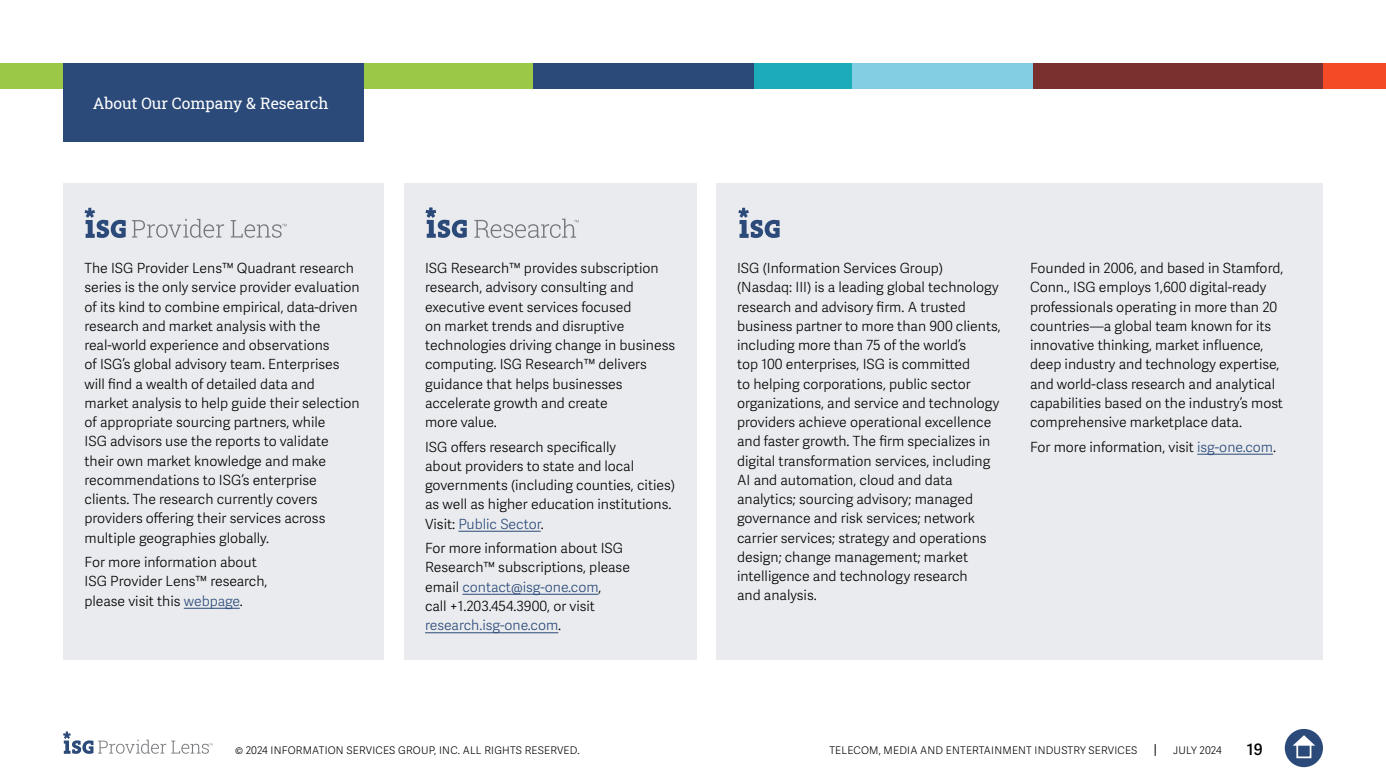
<style>
.page{position:relative;width:1386px;height:780px;background:#fff}
.page>*{position:absolute;margin:0;border:0;box-sizing:border-box;transform-origin:0 0}
.t1{font:15.75px "Roboto Slab ISG P Regular";color:#fff}
.t2{font:600 15.75px "Adelle Sans";color:#000}
.t3{font:300 14px/19.2px "Adelle Sans";color:#000}
.t4{font:300 10.5px "Adelle Sans";letter-spacing:.02em;color:#000}
.s1{color:#2b4a79}
</style>
<div class="page">
<svg style="left:1155px;top:744px;width:1px;height:12px"></svg>
<div style="left:1285px;top:729px;width:38px;height:38px;background:#2b4a79;border-radius:50%"></div>
<svg style="left:1293px;top:735px;width:22px;height:10px"></svg>
<div style="left:1296px;top:743px;width:15px;height:15px;border:2px solid #fff"></div>
<svg style="left:63px;top:731px;width:150px;height:23px"></svg>
<div style="left:0;top:63px;width:533px;height:25px;background:#9bc947"></div>
<div style="left:533px;top:63px;width:223px;height:25px;background:#2b4a79"></div>
<div style="left:850px;top:63px;width:184px;height:25px;background:#84cee3"></div>
<div style="left:1323px;top:63px;width:63px;height:25px;background:#f54a26"></div>
<div style="left:1033px;top:63px;width:290px;height:25px;background:#7a302e"></div>
<div style="left:754px;top:63px;width:98px;height:25px;background:#1cabb9"></div>
<div style="left:63px;top:63px;width:301px;height:79px;background:#2b4a79"></div>
<div style="left:716px;top:184px;width:607px;height:476px;background:#e9ebee"></div>
<hr style="left:1197px;top:453px;width:76px;height:1px;background:#2b4a79">
<svg style="left:738px;top:208px;width:42px;height:30px"></svg>
<div style="left:64px;top:184px;width:320px;height:476px;background:#e9ebee"></div>
<hr style="left:184px;top:607px;width:56px;height:1px;background:#2b4a79">
<svg style="left:132px;top:219px;width:92px;height:19px"></svg>
<svg style="left:231px;top:220px;width:56px;height:18px"></svg>
<svg style="left:85px;top:208px;width:41px;height:30px"></svg>
<div style="left:404px;top:184px;width:292px;height:476px;background:#e9ebee"></div>
<hr style="left:458px;top:530px;width:83px;height:1px;background:#2b4a79">
<hr style="left:462px;top:593px;width:137px;height:1px;background:#2b4a79">
<hr style="left:425px;top:632px;width:133px;height:1px;background:#2b4a79">
<svg style="left:426px;top:208px;width:41px;height:30px"></svg>
<svg style="left:474px;top:219px;width:105px;height:19px"></svg>
<p class="t1" style="left:93px;top:92px;width:237px">About Our Company &amp; Research</p>
<p class="t1" style="left:93px;top:92px;width:159px">Methodology &amp; Team</p>
<p class="t3" style="left:85px;top:259px;width:277px">The ISG Provider Lens™ Quadrant research series is the only service provider evaluation of its kind to combine empirical, data-driven research and market analysis with the real-world experience and observations<br>of ISG’s global advisory team. Enterprises will find a wealth of detailed data and market analysis to help guide their selection of appropriate sourcing partners, while<br>ISG advisors use the reports to validate their own market knowledge and make recommendations to ISG’s enterprise clients. The research currently covers providers offering their services across multiple geographies globally.</p>
<p class="t3" style="left:85px;top:553px;width:185px">For more information about<br>ISG Provider Lens™ research, please visit this <span class="s1">webpage</span>.</p>
<p class="t3" style="left:425px;top:259px;width:252px">ISG Research™ provides subscription research, advisory consulting and executive event services focused<br>on market trends and disruptive technologies driving change in business computing. ISG Research™ delivers guidance that helps businesses accelerate growth and create<br>more value.</p>
<p class="t3" style="left:425px;top:437px;width:251px">ISG offers research specifically<br>about providers to state and local governments (including counties, cities) as well as higher education institutions.<br>Visit: <span class="s1">Public Sector</span>.</p>
<p class="t3" style="left:425px;top:539px;width:206px">For more information about ISG<br>Research™ subscriptions, please email <span class="s1">contact@isg-one.com</span>,<br>call +1.203.454.3900, or visit <span class="s1">research.isg-one.com</span>.</p>
<p class="t3" style="left:737px;top:259px;width:265px">ISG (Information Services Group) (Nasdaq: III) is a leading global technology research and advisory firm. A trusted business partner to more than 900 clients, including more than 75 of the world’s<br>top 100 enterprises, ISG is committed<br>to helping corporations, public sector organizations, and service and technology providers achieve operational excellence and faster growth. The firm specializes in digital transformation services, including AI and automation, cloud and data analytics; sourcing advisory; managed governance and risk services; network carrier services; strategy and operations design; change management; market intelligence and technology research<br>and analysis.</p>
<p class="t3" style="left:1030px;top:259px;width:255px">Founded in 2006, and based in Stamford, Conn., ISG employs 1,600 digital-ready professionals operating in more than 20 countries—a global team known for its innovative thinking, market influence, deep industry and technology expertise, and world-class research and analytical capabilities based on the industry’s most comprehensive marketplace data.</p>
<p class="t3" style="left:1030px;top:437px;width:248px">For more information, visit <span class="s1">isg-one.com</span>.</p>
<p class="t4" style="left:235px;top:744px;width:346px">© 2024 INFORMATION SERVICES GROUP, INC. ALL RIGHTS RESERVED.</p>
<p class="t4" style="left:829px;top:744px;width:309px">TELECOM, MEDIA AND ENTERTAINMENT INDUSTRY SERVICES</p>
<p class="t4" style="left:1173px;top:744px;width:50px">JULY 2024</p>
<p class="t2" style="left:1247px;top:740px;width:18px">19</p>
</div>
